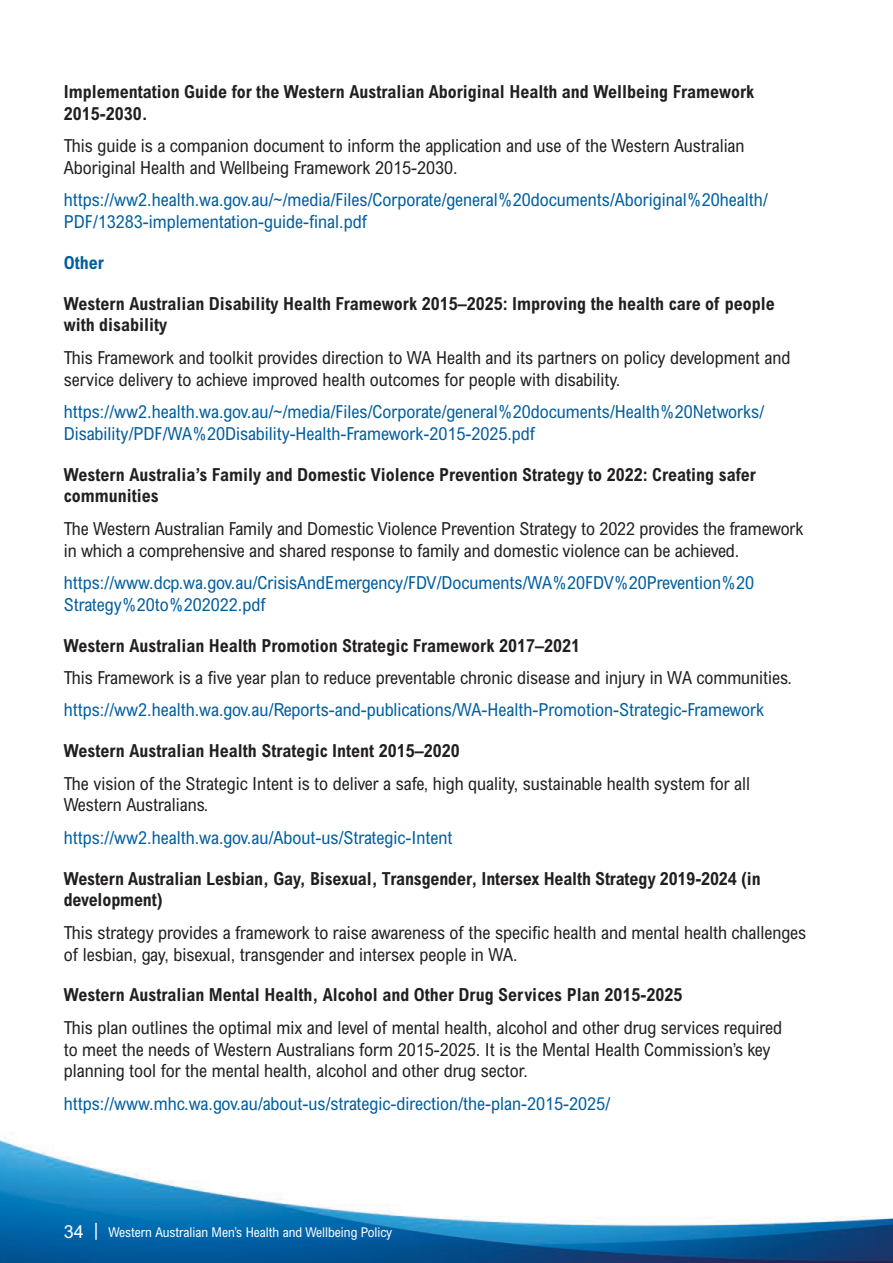
<style>
.page{position:relative;width:893px;height:1263px;background:#fff}
.page>*{position:absolute;margin:0;border:0;box-sizing:border-box;transform-origin:0 0}
.Body_Copy{font:condensed 18px/21.8px "Arial MT Std";color:#231f20}
.Body_Copy-2{font:condensed 18px/21.8px "Arial MT Std";color:#005e9e}
.H5_Sub_Heads{font:700 condensed 18px/21.8px "Arial MT Std";color:#231f20}
.H4_Sub_Heads{font:700 condensed 18px "Arial MT Std";color:#005e9e}
.t1{font:condensed 13.5px "Arial MT Std";color:#fff}
.s1{font-stretch:normal;font-size:18px}
</style>
<div class="page">
<img style="left:0;top:1132px;width:893px;height:131px">
<h5 class="H5_Sub_Heads" style="left:64px;top:81px;width:692px">Implementation Guide for the Western Australian Aboriginal Health and Wellbeing Framework<br>2015-2030.</h5>
<p class="Body_Copy" style="left:64px;top:135px;width:682px">This guide is a companion document to inform the application and use of the Western Australian<br>Aboriginal Health and Wellbeing Framework 2015-2030.</p>
<p class="Body_Copy-2" style="left:64px;top:189px;width:705px">https://ww2.health.wa.gov.au/~/media/Files/Corporate/general%20documents/Aboriginal%20health/<br>PDF/13283-implementation-guide-final.pdf</p>
<h4 class="H4_Sub_Heads" style="left:64px;top:252px;width:41px">Other</h4>
<h5 class="H5_Sub_Heads" style="left:64px;top:292px;width:713px">Western Australian Disability Health Framework 2015–2025: Improving the health care of people with disability</h5>
<p class="Body_Copy" style="left:64px;top:346px;width:728px">This Framework and toolkit provides direction to WA Health and its partners on policy development and service delivery to achieve improved health outcomes for people with disability.</p>
<p class="Body_Copy-2" style="left:64px;top:400px;width:702px">https://ww2.health.wa.gov.au/~/media/Files/Corporate/general%20documents/Health%20Networks/<br>Disability/PDF/WA%20Disability-Health-Framework-2015-2025.pdf</p>
<h5 class="H5_Sub_Heads" style="left:64px;top:463px;width:693px">Western Australia’s Family and Domestic Violence Prevention Strategy to 2022: Creating safer communities</h5>
<p class="Body_Copy" style="left:64px;top:517px;width:741px">The Western Australian Family and Domestic Violence Prevention Strategy to 2022 provides the framework in which a comprehensive and shared response to family and domestic violence can be achieved.</p>
<p class="Body_Copy-2" style="left:64px;top:571px;width:692px">https://www.dcp.wa.gov.au/CrisisAndEmergency/FDV/Documents/WA%20FDV%20Prevention%20<br>Strategy%20to%202022.pdf</p>
<h5 class="H5_Sub_Heads" style="left:64px;top:634px;width:518px">Western Australian Health Promotion Strategic Framework 2017–2021</h5>
<p class="Body_Copy" style="left:64px;top:666px;width:730px">This Framework is a five year plan to reduce preventable chronic disease and injury in WA communities.</p>
<p class="Body_Copy-2" style="left:64px;top:699px;width:702px">https://ww2.health.wa.gov.au/Reports-and-publications/WA-Health-Promotion-Strategic-Framework</p>
<h5 class="H5_Sub_Heads" style="left:64px;top:740px;width:397px">Western Australian Health Strategic Intent 2015–2020</h5>
<p class="Body_Copy" style="left:64px;top:772px;width:688px">The vision of the Strategic Intent is to deliver a safe, high quality, sustainable health system for all<br>Western Australians.</p>
<p class="Body_Copy-2" style="left:64px;top:826px;width:390px">https://ww2.health.wa.gov.au/About-us/Strategic-Intent</p>
<h5 class="H5_Sub_Heads" style="left:64px;top:867px;width:698px">Western Australian Lesbian, Gay, Bisexual, Transgender, Intersex Health Strategy 2019-2024 (in development)</h5>
<p class="Body_Copy" style="left:64px;top:921px;width:744px">This strategy provides a framework to raise awareness of the specific health and mental health challenges of lesbian, gay, bisexual, transgender and intersex people in WA.</p>
<h5 class="H5_Sub_Heads" style="left:64px;top:984px;width:620px">Western Australian Mental Health, Alcohol and Other Drug Services Plan 2015-2025</h5>
<p class="Body_Copy" style="left:64px;top:1016px;width:720px">This plan outlines the optimal mix and level of mental health, alcohol and other drug services required to meet the needs of Western Australians form 2015-2025. It is the Mental Health Commission’s key planning tool for the mental health, alcohol and other drug sector.</p>
<p class="Body_Copy-2" style="left:64px;top:1092px;width:548px">https://www.mhc.wa.gov.au/about-us/strategic-direction/the-plan-2015-2025/</p>
<p class="t1" style="left:64px;top:1224px;width:330px"><span class="s1">34 |</span> Western Australian Men’s Health and Wellbeing Policy</p>
</div>
